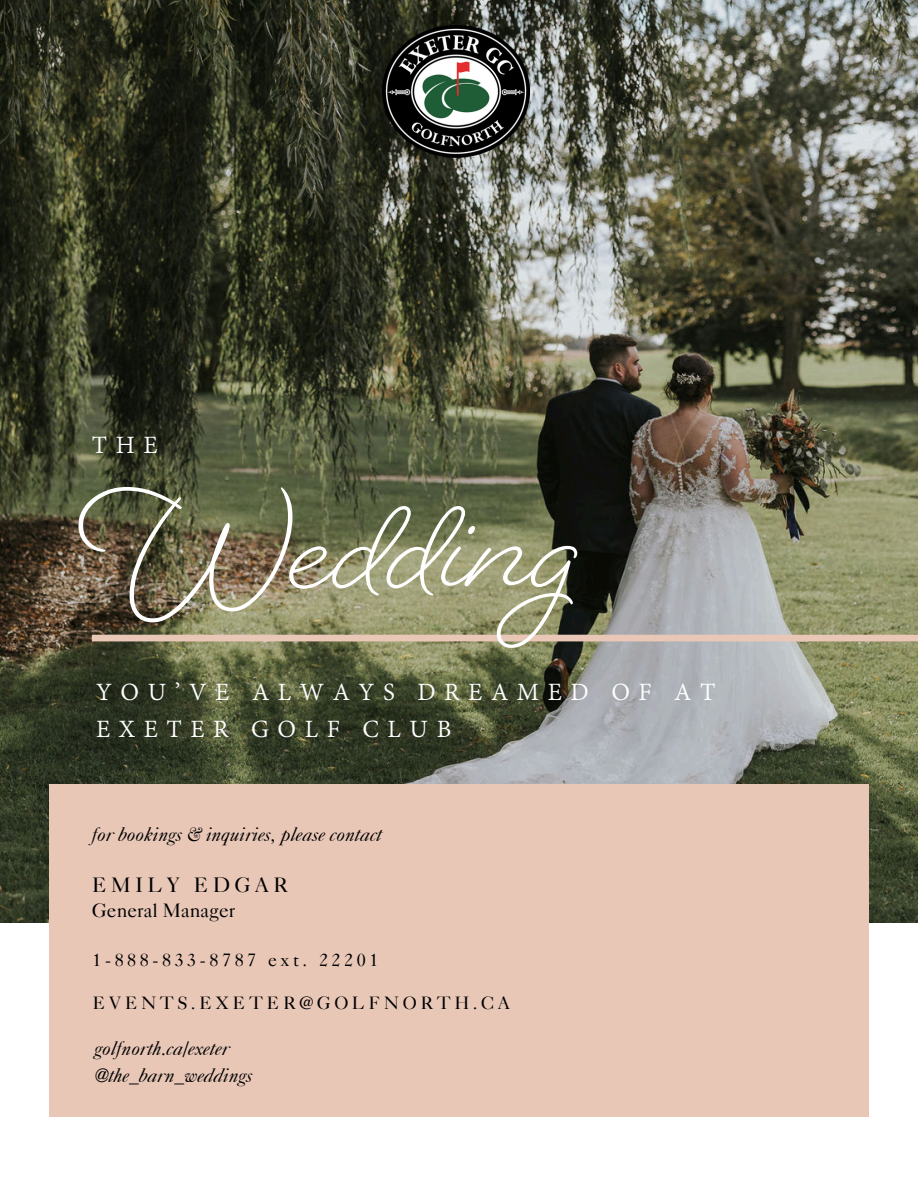
<style>
.page{position:relative;width:918px;height:1188px;background:#fff}
.page>*{position:absolute;margin:0;border:0;box-sizing:border-box;transform-origin:0 0}
.t1{font:150px "Beloved Script";color:#fff}
.t2{font:27px/37.2px "Adobe Bengali";letter-spacing:.315em;color:#fff}
.t3{font:21px "Caslon 540 LT Std";letter-spacing:.2em;color:#000}
.t4{font:italic 19.5px/27px "Caslon 540 LT Std";color:#000}
.t5{font:19.5px "Caslon 540 LT Std";color:#000}
.t6{font:18px "Caslon 540 LT Std";letter-spacing:.2em;color:#000}
</style>
<div class="page">
<img style="left:0;top:0;width:918px;height:923px">
<div style="left:49px;top:784px;width:820px;height:332px;background:#e8c7b7"></div>
<div style="left:92px;top:635px;width:826px;height:6px;background:#e8c7b7"></div>
<img style="left:382px;top:26px;width:147px;height:131px">
<h1 class="t2" style="left:92px;top:428px;width:67px">THE</h1>
<p class="t1" style="left:79px;top:445px;width:504px">Wedding</p>
<h2 class="t2" style="left:96px;top:675px;width:621px">YOU’VE ALWAYS DREAMED OF AT<br>EXETER GOLF CLUB</h2>
<p class="t4" style="left:92px;top:824px;width:292px">for bookings &amp; inquiries, please contact</p>
<h4 class="t3" style="left:92px;top:877px;width:198px">EMILY EDGAR</h4>
<h3 class="t5" style="left:92px;top:904px;width:145px">General Manager</h3>
<h4 class="t6" style="left:93px;top:954px;width:287px">1-888-833-8787 ext. 22201</h4>
<p class="t6" style="left:93px;top:996px;width:419px">EVENTS.EXETER@GOLFNORTH.CA</p>
<h2 class="t4" style="left:95px;top:1037px;width:160px">golfnorth.ca/exeter @the_barn_weddings</h2>
</div>
